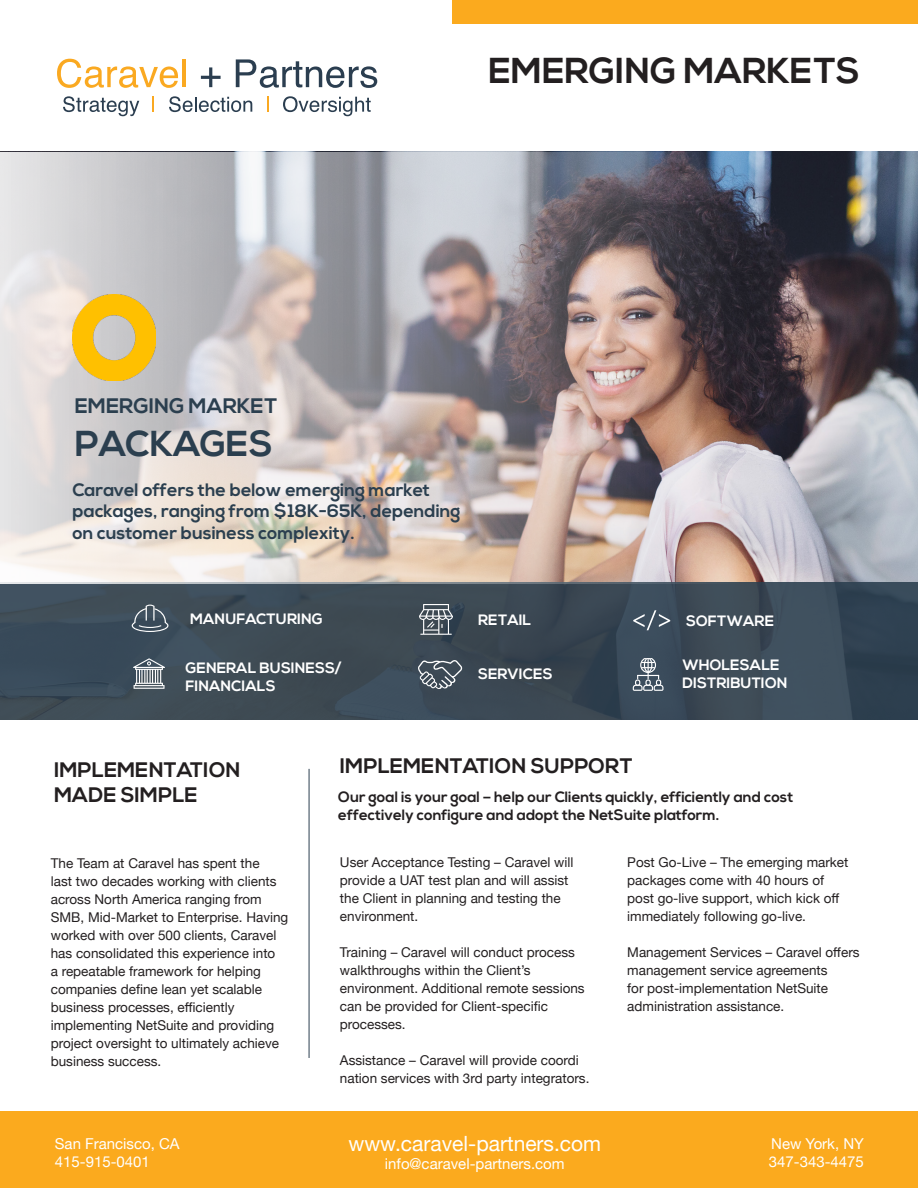
<style>
.page{position:relative;width:918px;height:1188px;background:#fff}
.page>*{position:absolute;margin:0;border:0;box-sizing:border-box;transform-origin:0 0}
.t1{font:700 36px "Nexa";color:#231f20}
.t2{font:700 36px "Nexa";color:#2b3f4f}
.t3{font:700 21px "Nexa";color:#231f20}
.t4{font:21px "Helvetica Neue";color:#fff}
.t5{font:700 21px "Nexa";color:#2b3f4f}
.t6{font:700 18px/21.6px "Nexa";color:#2b3f4f}
.t7{font:700 15px/18px "Nexa";color:#231f20}
.t8{font:700 15px/18px "Nexa";color:#fff}
.t9{font:15px/18px "Helvetica Neue";color:#fff}
.t10{font:13.5px/18px "Helvetica Neue";color:#231f20}
</style>
<div class="page">
<hr style="left:309px;top:769px;width:1px;height:289px;background:#2b3f4f">
<svg style="left:57px;top:59px;width:121px;height:29px"></svg>
<hr style="left:182px;top:59px;width:4px;height:28px;background:#faa921">
<svg style="left:201px;top:67px;width:20px;height:20px"></svg>
<svg style="left:236px;top:59px;width:141px;height:29px"></svg>
<svg style="left:63px;top:96px;width:76px;height:20px"></svg>
<svg style="left:153px;top:97px;width:1px;height:15px"></svg>
<svg style="left:169px;top:96px;width:83px;height:16px"></svg>
<svg style="left:267px;top:97px;width:1px;height:15px"></svg>
<svg style="left:283px;top:96px;width:88px;height:20px"></svg>
<div style="left:453px;top:0;width:465px;height:24px;background:#fbaa1e"></div>
<div style="left:0;top:582px;width:918px;height:137px;background:linear-gradient(to right,#3f4d58,#384755)"></div>
<svg style="left:132px;top:605px;width:36px;height:27px"></svg>
<svg style="left:133px;top:658px;width:32px;height:31px"></svg>
<svg style="left:419px;top:604px;width:34px;height:31px"></svg>
<svg style="left:417px;top:660px;width:45px;height:29px"></svg>
<svg style="left:633px;top:659px;width:30px;height:32px"></svg>
<svg style="left:633px;top:610px;width:37px;height:20px"></svg>
<img style="left:0;top:152px;width:918px;height:432px">
<div style="left:1px;top:1111px;width:917px;height:77px;background:#fbaa1e"></div>
<img style="left:73px;top:295px;width:83px;height:86px">
<h1 class="t1" style="left:489px;top:54px;width:373px">EMERGING MARKETS</h1>
<h2 class="t5" style="left:75px;top:396px;width:204px">EMERGING MARKET</h2>
<h1 class="t2" style="left:75px;top:427px;width:200px">PACKAGES</h1>
<h3 class="t6" style="left:73px;top:480px;width:389px">Caravel offers the below emerging market packages, ranging from $18K-65K, depending on customer business complexity.</h3>
<p class="t8" style="left:190px;top:611px;width:134px">MANUFACTURING</p>
<p class="t8" style="left:478px;top:612px;width:55px">RETAIL</p>
<p class="t8" style="left:686px;top:613px;width:89px">SOFTWARE</p>
<p class="t8" style="left:185px;top:660px;width:158px">GENERAL BUSINESS/<br>FINANCIALS</p>
<p class="t8" style="left:478px;top:666px;width:76px">SERVICES</p>
<p class="t8" style="left:682px;top:658px;width:107px">WHOLESALE<br>DISTRIBUTION</p>
<h2 class="t3" style="left:54px;top:760px;width:188px">IMPLEMENTATION</h2>
<h2 class="t3" style="left:340px;top:756px;width:294px">IMPLEMENTATION SUPPORT</h2>
<h2 class="t3" style="left:54px;top:785px;width:145px">MADE SIMPLE</h2>
<p class="t7" style="left:338px;top:790px;width:457px">Our goal is your goal – help our Clients quickly, efficiently and cost effectively configure and adopt the NetSuite platform.</p>
<p class="t10" style="left:627px;top:854px;width:223px">Post Go-Live – The emerging market packages come with 40 hours of post go-live support, which kick off immediately following go-live.</p>
<p class="t10" style="left:627px;top:944px;width:234px">Management Services – Caravel offers management service agreements<br>for post-implementation NetSuite administration assistance.</p>
<p class="t10" style="left:340px;top:854px;width:235px">User Acceptance Testing – Caravel will provide a UAT test plan and will assist the Client in planning and testing the environment.</p>
<p class="t10" style="left:340px;top:944px;width:246px">Training – Caravel will conduct process walkthroughs within the Client’s environment. Additional remote sessions can be provided for Client-specific processes.</p>
<p class="t10" style="left:340px;top:1052px;width:251px">Assistance – Caravel will provide coordi nation services with 3rd party integrators.</p>
<p class="t10" style="left:51px;top:855px;width:239px">The Team at Caravel has spent the<br>last two decades working with clients across North America ranging from SMB, Mid-Market to Enterprise. Having worked with over 500 clients, Caravel has consolidated this experience into<br>a repeatable framework for helping companies define lean yet scalable business processes, efficiently implementing NetSuite and providing project oversight to ultimately achieve business success.</p>
<h2 class="t4" style="left:348px;top:1134px;width:254px">www.caravel-partners.com</h2>
<p class="t9" style="left:385px;top:1156px;width:181px">info@caravel-partners.com</p>
<p class="t9" style="left:55px;top:1135px;width:126px">San Francisco, CA<br>415-915-0401</p>
<p class="t9" style="left:769px;top:1135px;width:97px">New York, NY<br>347-343-4475</p>
</div>
